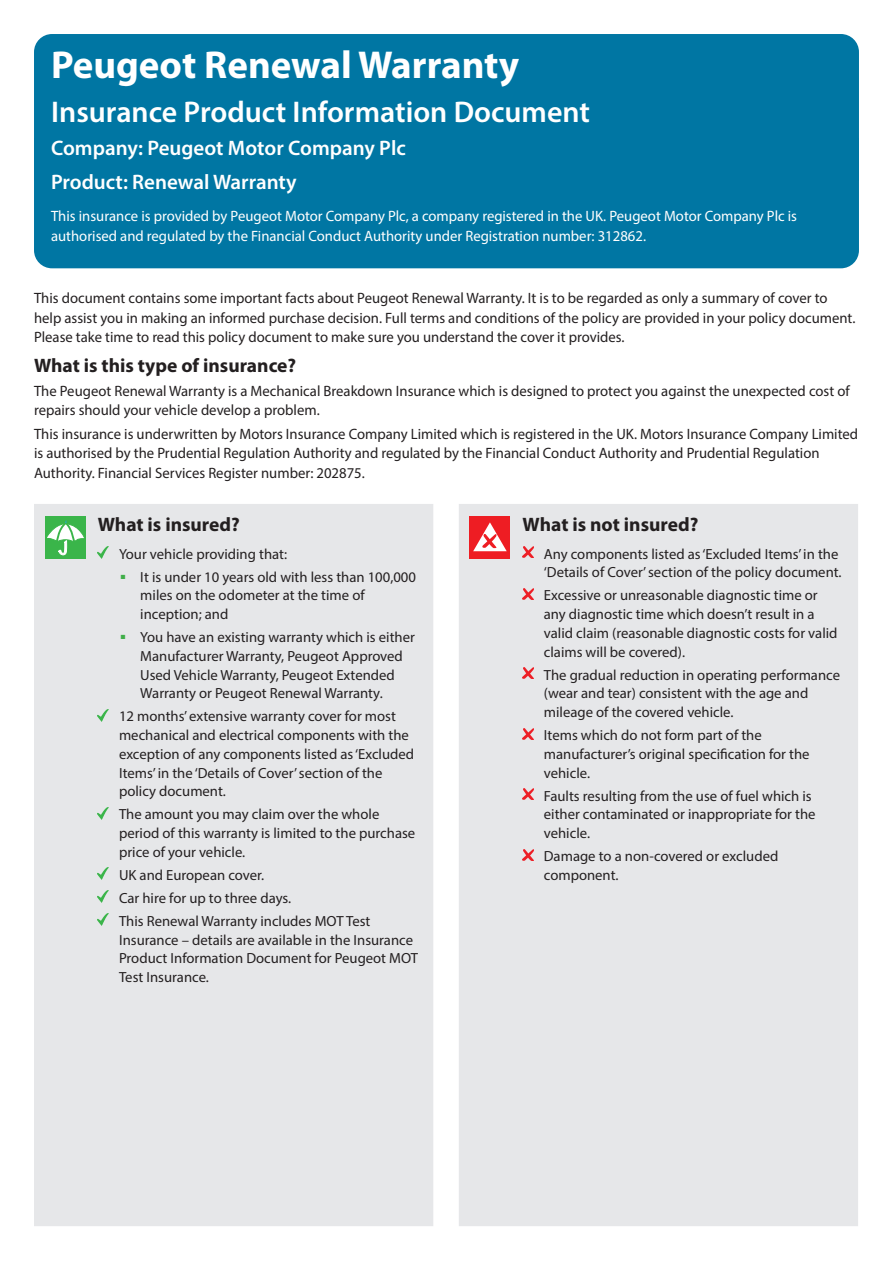
<style>
.page{position:relative;width:893px;height:1263px;background:#fff}
.page>*{position:absolute;margin:0;border:0;box-sizing:border-box;transform-origin:0 0}
.Form_title{font:700 39px "Myriad Pro";color:#fff}
.Company_Product_head{font:600 30px "Myriad Pro";color:#fff}
.Company_Product_head-2{font:600 21px "Myriad Pro";color:#fff}
.Cover_subhead{font:700 19.5px "Myriad Pro";color:#231f20}
.Form_intro{font:15px/19.5px "Myriad Pro";color:#231f20}
.Form_intro-2{font:15px/19.5px "Myriad Pro";color:#fff}
.Covered_bullets{font:14.7px/18.8px "Myriad Pro";color:#231f20}
.Covered_bullets-2{font:6px "Zapf Dingbats ITC";color:#40ae49}
</style>
<div class="page">
<div style="left:34px;top:34px;width:825px;height:234px;background:#0076a3;border-radius:18px"></div>
<div style="left:34px;top:504px;width:824px;height:722px;background:#e6e7e9"></div>
<div style="left:45px;top:517px;width:41px;height:42px;background:#3ab54a"></div>
<svg style="left:47px;top:520px;width:37px;height:35px"></svg>
<svg style="left:98px;top:547px;width:11px;height:11px"></svg>
<svg style="left:98px;top:709px;width:11px;height:12px"></svg>
<svg style="left:98px;top:807px;width:11px;height:12px"></svg>
<svg style="left:98px;top:868px;width:11px;height:12px"></svg>
<svg style="left:98px;top:891px;width:11px;height:12px"></svg>
<svg style="left:98px;top:914px;width:11px;height:12px"></svg>
<div style="left:469px;top:517px;width:41px;height:42px;background:#ee1d23"></div>
<svg style="left:473px;top:522px;width:34px;height:29px"></svg>
<svg style="left:523px;top:547px;width:10px;height:10px"></svg>
<svg style="left:523px;top:588px;width:10px;height:11px"></svg>
<svg style="left:523px;top:668px;width:10px;height:10px"></svg>
<svg style="left:523px;top:728px;width:10px;height:11px"></svg>
<svg style="left:523px;top:789px;width:10px;height:10px"></svg>
<svg style="left:523px;top:849px;width:10px;height:11px"></svg>
<p class="Form_title" style="left:51px;top:40px;width:470px">Peugeot Renewal Warranty</p>
<p class="Company_Product_head" style="left:51px;top:92px;width:540px">Insurance Product Information Document</p>
<p class="Company_Product_head-2" style="left:51px;top:135px;width:356px">Company: Peugeot Motor Company Plc</p>
<p class="Company_Product_head-2" style="left:51px;top:169px;width:247px">Product: Renewal Warranty</p>
<p class="Form_intro-2" style="left:51px;top:206px;width:747px">This insurance is provided by Peugeot Motor Company Plc, a company registered in the UK. Peugeot Motor Company Plc is authorised and regulated by the Financial Conduct Authority under Registration number: 312862.</p>
<p class="Form_intro" style="left:34px;top:288px;width:823px">This document contains some important facts about Peugeot Renewal Warranty. It is to be regarded as only a summary of cover to help assist you in making an informed purchase decision. Full terms and conditions of the policy are provided in your policy document.<br>Please take time to read this policy document to make sure you understand the cover it provides.</p>
<p class="Cover_subhead" style="left:34px;top:353px;width:264px">What is this type of insurance?</p>
<p class="Form_intro" style="left:34px;top:381px;width:817px">The Peugeot Renewal Warranty is a Mechanical Breakdown Insurance which is designed to protect you against the unexpected cost of repairs should your vehicle develop a problem.</p>
<p class="Form_intro" style="left:34px;top:424px;width:826px">This insurance is underwritten by Motors Insurance Company Limited which is registered in the UK. Motors Insurance Company Limited is authorised by the Prudential Regulation Authority and regulated by the Financial Conduct Authority and Prudential Regulation<br>Authority. Financial Services Register number: 202875.</p>
<p class="Cover_subhead" style="left:98px;top:512px;width:144px">What is insured?</p>
<p class="Covered_bullets" style="left:119px;top:544px;width:170px">Your vehicle providing that:</p>
<p class="Covered_bullets-2" style="left:121px;top:574px;width:6px">■</p>
<p class="Covered_bullets" style="left:140px;top:567px;width:277px">It is under 10 years old with less than 100,000 miles on the odometer at the time of inception; and</p>
<p class="Covered_bullets-2" style="left:121px;top:634px;width:6px">■</p>
<p class="Covered_bullets" style="left:140px;top:627px;width:276px">You have an existing warranty which is either Manufacturer Warranty, Peugeot Approved Used Vehicle Warranty, Peugeot Extended Warranty or Peugeot Renewal Warranty.</p>
<p class="Covered_bullets" style="left:119px;top:707px;width:297px">12 months’ extensive warranty cover for most mechanical and electrical components with the exception of any components listed as ‘Excluded Items’ in the ‘Details of Cover’ section of the policy document.</p>
<p class="Covered_bullets" style="left:119px;top:805px;width:298px">The amount you may claim over the whole period of this warranty is limited to the purchase price of your vehicle.</p>
<p class="Covered_bullets" style="left:119px;top:865px;width:147px">UK and European cover.</p>
<p class="Covered_bullets" style="left:119px;top:888px;width:174px">Car hire for up to three days.</p>
<p class="Covered_bullets" style="left:119px;top:911px;width:301px">This Renewal Warranty includes MOT Test Insurance – details are available in the Insurance Product Information Document for Peugeot MOT Test Insurance.</p>
<p class="Cover_subhead" style="left:523px;top:512px;width:177px">What is not insured?</p>
<p class="Covered_bullets" style="left:544px;top:544px;width:299px">Any components listed as ‘Excluded Items’ in the ‘Details of Cover’ section of the policy document.</p>
<p class="Covered_bullets" style="left:544px;top:586px;width:295px">Excessive or unreasonable diagnostic time or any diagnostic time which doesn’t result in a valid claim (reasonable diagnostic costs for valid claims will be covered).</p>
<p class="Covered_bullets" style="left:544px;top:665px;width:298px">The gradual reduction in operating performance (wear and tear) consistent with the age and mileage of the covered vehicle.</p>
<p class="Covered_bullets" style="left:544px;top:725px;width:267px">Items which do not form part of the manufacturer’s original specification for the vehicle.</p>
<p class="Covered_bullets" style="left:544px;top:786px;width:273px">Faults resulting from the use of fuel which is either contaminated or inappropriate for the vehicle.</p>
<p class="Covered_bullets" style="left:544px;top:846px;width:236px">Damage to a non-covered or excluded component.</p>
</div>
